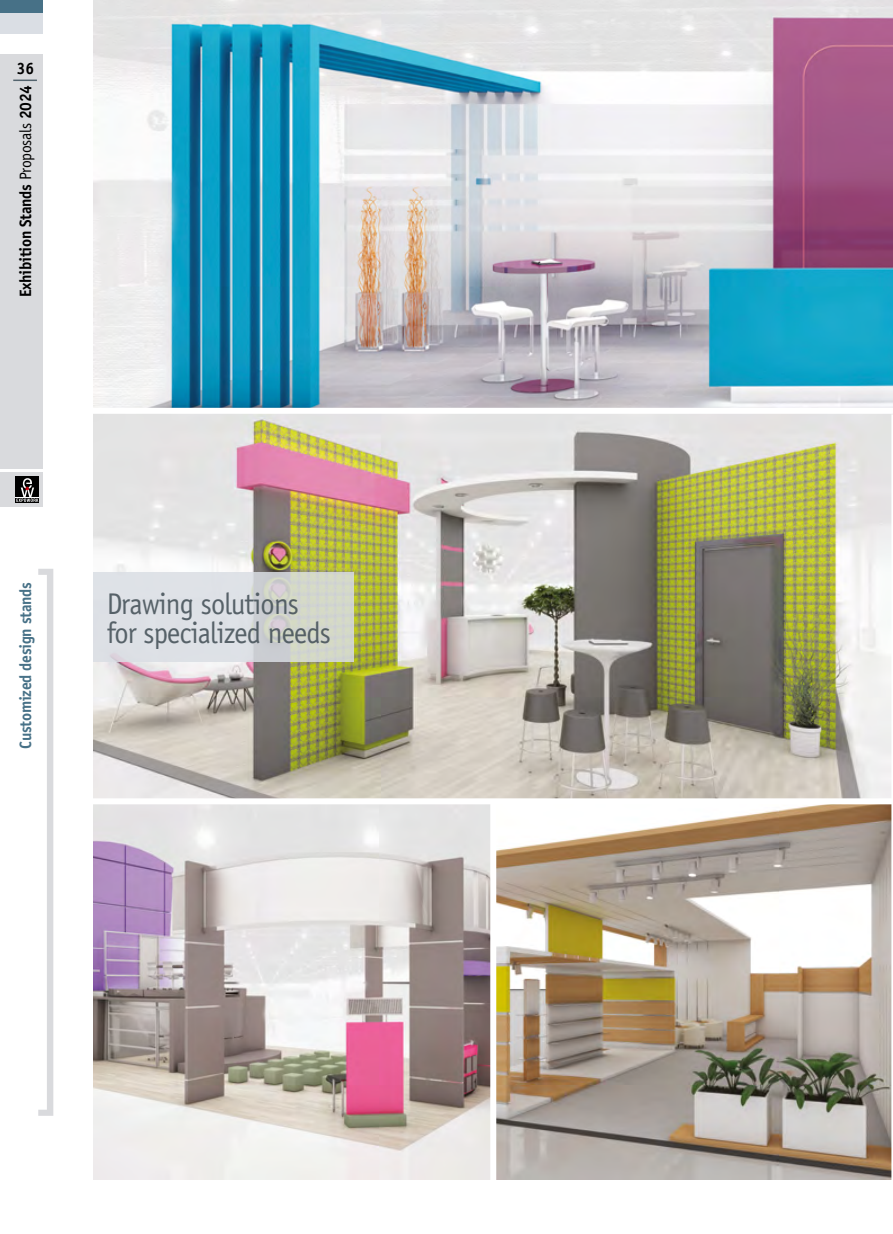
<style>
.page{position:relative;width:893px;height:1234px;background:#fff}
.page>*{position:absolute;margin:0;border:0;box-sizing:border-box;transform-origin:0 0}
.t1{font:30px/28.5px "Officina Sans ITC Hel";letter-spacing:-.03em;color:#47535a;scale:.95 1}
.t2{font:700 16.5px "Officina Sans ITC Hel";letter-spacing:-.02em;color:#000;scale:.95 1}
.t3{font:700 16.5px "Officina Sans ITC Hel";letter-spacing:-.02em;color:#477187;scale:.95 1}
.s1{font-weight:400}
</style>
<div class="page">
<div style="left:0;top:54px;width:43px;height:414px;background:#d9dadd"></div>
<div style="left:0;top:472px;width:43px;height:34px;background:#d9dadd"></div>
<div style="left:16px;top:476px;width:23px;height:26px;background:#000"></div>
<svg style="left:16px;top:478px;width:23px;height:24px"></svg>
<svg style="left:13px;top:80px;width:24px;height:1px"></svg>
<svg style="left:38px;top:569px;width:15px;height:546px"></svg>
<div style="left:0;top:4px;width:43px;height:30px;background:#dadee4"></div>
<div style="left:0;top:0;width:43px;height:13px;background:#477187"></div>
<img style="left:94px;top:804px;width:797px;height:375px">
<img style="left:94px;top:0;width:799px;height:798px">
<div style="left:81px;top:408px;width:812px;height:6px;background:#fff"></div>
<div style="left:490px;top:801px;width:6px;height:389px;background:#fff"></div>
<hr style="left:891px;top:414px;width:2px;height:787px;background:#fff">
<svg style="left:94px;top:572px;width:260px;height:89px;fill:#dde0e5"></svg>
<p class="t2" style="left:17px;top:58px;width:20px">36</p>
<p class="t2" style="left:16px;top:297px;width:224px;rotate:-90deg">Exhibition Stands <span class="s1">Proposals</span> 2024</p>
<p class="t3" style="left:16px;top:748px;width:176px;rotate:-90deg">Customized design stands</p>
<p class="t1" style="left:106px;top:589px;width:238px">Drawing solutions for specialized needs</p>
</div>
